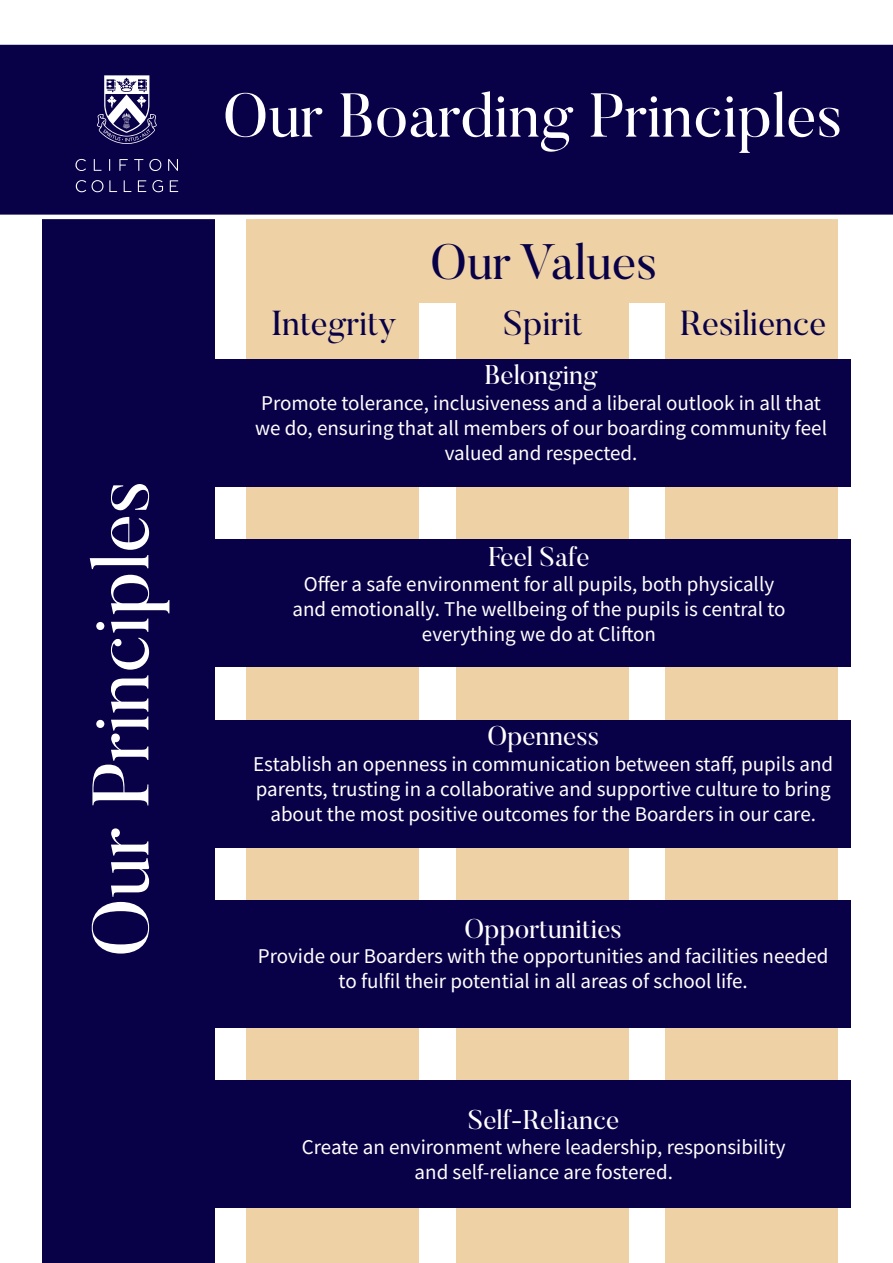
<style>
.page{position:relative;width:893px;height:1263px;background:#fff}
.page>*{position:absolute;margin:0;border:0;box-sizing:border-box;transform-origin:0 0}
.t1{font:79.5px "Butler";color:#fff}
.t2{font:61.5px "Butler";color:#fff}
.t3{font:49.5px "Butler";color:#090148}
.t4{font:34.5px "Butler";color:#090148}
.t5{font:27px "Butler";color:#fff}
.t6{font:21px/25.2px "Source Sans Pro";color:#fff;text-align:center}
</style>
<div class="page">
<div style="left:43px;top:43px;width:172px;height:1220px;background:#090148"></div>
<div style="left:456px;top:162px;width:172px;height:1101px;background:#eed1a4"></div>
<div style="left:665px;top:162px;width:173px;height:1101px;background:#eed1a4"></div>
<div style="left:247px;top:162px;width:172px;height:1101px;background:#eed1a4"></div>
<div style="left:0;top:43px;width:893px;height:176px;background:#090148"></div>
<div style="left:112px;top:359px;width:738px;height:128px;background:#090148"></div>
<div style="left:112px;top:540px;width:738px;height:127px;background:#090148"></div>
<div style="left:112px;top:720px;width:738px;height:127px;background:#090148"></div>
<div style="left:112px;top:900px;width:738px;height:128px;background:#090148"></div>
<div style="left:112px;top:1080px;width:738px;height:128px;background:#090148"></div>
<svg style="left:75px;top:159px;width:103px;height:33px"></svg>
<svg style="left:97px;top:75px;width:60px;height:69px"></svg>
<div style="left:256px;top:219px;width:576px;height:83px;background:#eed1a4"></div>
<p class="t1" style="left:71px;top:957px;width:478px;rotate:-90deg">Our Principles</p>
<p class="t2" style="left:223px;top:76px;width:621px">Our Boarding Principles</p>
<p class="t3" style="left:430px;top:231px;width:228px">Our Values</p>
<p class="t4" style="left:271px;top:302px;width:128px">Integrity</p>
<p class="t4" style="left:504px;top:302px;width:81px">Spirit</p>
<p class="t4" style="left:680px;top:302px;width:148px">Resilience</p>
<p class="t5" style="left:484px;top:358px;width:115px">Belonging</p>
<p class="t6" style="left:255px;top:390px;width:573px">Promote tolerance, inclusiveness and a liberal outlook in all that we do, ensuring that all members of our boarding community feel valued and respected.</p>
<p class="t5" style="left:488px;top:539px;width:103px">Feel Safe</p>
<p class="t6" style="left:292px;top:571px;width:495px">Offer a safe environment for all pupils, both physically and emotionally. The wellbeing of the pupils is central to everything we do at Clifton</p>
<p class="t5" style="left:487px;top:719px;width:113px">Openness</p>
<p class="t6" style="left:253px;top:751px;width:581px">Establish an openness in communication between staff, pupils and parents, trusting in a collaborative and supportive culture to bring about the most positive outcomes for the Boarders in our care.</p>
<p class="t5" style="left:465px;top:911px;width:159px">Opportunities</p>
<p class="t6" style="left:258px;top:943px;width:572px">Provide our Boarders with the opportunities and facilities needed to fulfil their potential in all areas of school life.</p>
<p class="t5" style="left:468px;top:1102px;width:153px">Self-Reliance</p>
<p class="t6" style="left:302px;top:1134px;width:485px">Create an environment where leadership, responsibility and self-reliance are fostered.</p>
</div>
